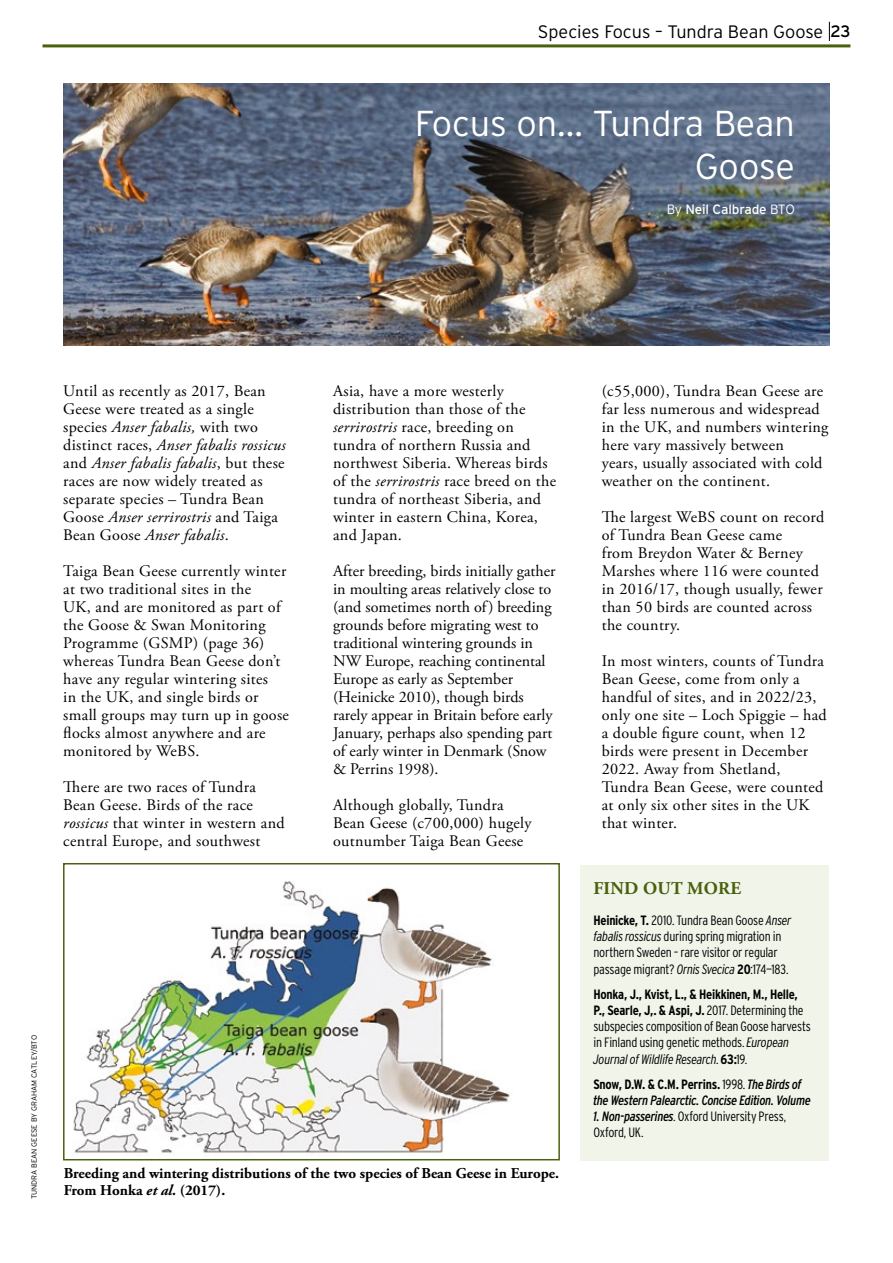
<style>
.page{position:relative;width:893px;height:1263px;background:#fff}
.page>*{position:absolute;margin:0;border:0;box-sizing:border-box;transform-origin:0 0}
.t1{font:300 36px/43.2px "Interstate";color:#fff;text-align:right}
.t2{font:300 18px "Interstate";color:#000}
.t3{font:700 18px "Adobe Garamond Pro";letter-spacing:.015em;color:#49610d}
.t4{font:16.2px/18px "Adobe Garamond Pro";letter-spacing:.02em;color:#000}
.t5{font:16.2px/18px "Adobe Garamond Pro";color:#000}
.t6{font:700 15px/17.2px "Adobe Garamond Pro";color:#000}
.t7{font:300 13.5px/16.2px "Interstate Condensed";letter-spacing:-.02em;color:#000}
.t8{font:italic 13.5px/16.2px "Interstate Condensed";letter-spacing:-.02em;color:#000}
.t9{font:13.5px "Interstate";letter-spacing:-.01em;color:#fff}
.t10{font:300 7.5px "Interstate";color:#000}
.s1{font-weight:400;font-size:16.5px}
.s2{font-weight:300}
.s3{font-style:italic}
.s4{font-weight:700}
.s5{font-weight:700;font-style:normal}
.s6{font-weight:300;font-style:normal}
.s7{font-weight:400;font-style:italic}
</style>
<div class="page">
<svg style="left:829px;top:22px;width:1px;height:19px"></svg>
<img style="left:64px;top:84px;width:765px;height:261px">
<div style="left:581px;top:865px;width:248px;height:296px;background:#f0f4e9"></div>
<img style="left:73px;top:881px;width:437px;height:272px">
<div style="left:63px;top:863px;width:497px;height:297px;border:2px solid #49610d"></div>
<hr style="left:43px;top:44px;width:807px;height:3px;background:#49610d">
<p class="t2" style="left:538px;top:22px;width:314px">Species Focus – Tundra Bean Goose <span class="s1">23</span></p>
<h1 class="t1" style="left:415px;top:101px;width:381px">Focus on... Tundra Bean<br>Goose</h1>
<p class="t9" style="left:667px;top:202px;width:129px"><span class="s2">By</span> Neil Calbrade <span class="s2">BTO</span></p>
<p class="t4" style="left:63px;top:382px;width:224px">Until as recently as 2017, Bean<br>Geese were treated as a single species <span class="s3">Anser fabalis,</span> with two distinct races, <span class="s3">Anser fabalis rossicus </span>and <span class="s3">Anser fabalis fabalis</span>, but these races are now widely treated as separate species – Tundra Bean<br>Goose <span class="s3">Anser serrirostris</span> and Taiga<br>Bean Goose <span class="s3">Anser fabalis</span>.</p>
<p class="t4" style="left:63px;top:562px;width:227px">Taiga Bean Geese currently winter at two traditional sites in the<br>UK, and are monitored as part of the Goose &amp; Swan Monitoring<br>Programme (GSMP) (page 36) whereas Tundra Bean Geese don’t have any regular wintering sites<br>in the UK, and single birds or small groups may turn up in goose flocks almost anywhere and are monitored by WeBS.</p>
<p class="t4" style="left:63px;top:778px;width:223px">There are two races of Tundra<br>Bean Geese. Birds of the race <span class="s3">rossicus</span> that winter in western and central Europe, and southwest</p>
<p class="t4" style="left:333px;top:382px;width:225px">Asia, have a more westerly distribution than those of the <span class="s3">serrirostris</span> race, breeding on tundra of northern Russia and northwest Siberia. Whereas birds of the <span class="s3">serrirostris</span> race breed on the tundra of northeast Siberia, and winter in eastern China, Korea, and Japan.</p>
<p class="t5" style="left:333px;top:562px;width:224px">After breeding, birds initially gather in moulting areas relatively close to (and sometimes north of) breeding grounds before migrating west to traditional wintering grounds in<br>NW Europe, reaching continental<br>Europe as early as September (Heinicke 2010), though birds rarely appear in Britain before early<br>January, perhaps also spending part of early winter in Denmark (Snow &amp; Perrins 1998).</p>
<p class="t4" style="left:333px;top:796px;width:200px">Although globally, Tundra<br>Bean Geese (c700,000) hugely outnumber Taiga Bean Geese</p>
<p class="t10" style="left:30px;top:1199px;width:166px;rotate:-90deg">TUNDRA BEAN GEESE BY GRAHAM CATLEY/BTO</p>
<p class="t6" style="left:64px;top:1165px;width:497px">Breeding and wintering distributions of the two species of Bean Geese in Europe.<br>From Honka <span class="s3">et al.</span> (2017).</p>
<p class="t4" style="left:602px;top:382px;width:228px">(c55,000), Tundra Bean Geese are far less numerous and widespread in the UK, and numbers wintering here vary massively between<br>years, usually associated with cold weather on the continent.</p>
<p class="t4" style="left:602px;top:508px;width:224px">The largest WeBS count on record of Tundra Bean Geese came<br>from Breydon Water &amp; Berney<br>Marshes where 116 were counted in 2016/17, though usually, fewer than 50 birds are counted across the country.</p>
<p class="t4" style="left:602px;top:652px;width:226px">In most winters, counts of Tundra<br>Bean Geese, come from only a handful of sites, and in 2022/23, only one site – Loch Spiggie – had a double figure count, when 12 birds were present in December<br>2022. Away from Shetland,<br>Tundra Bean Geese, were counted at only six other sites in the UK that winter.</p>
<p class="t3" style="left:593px;top:877px;width:149px">FIND OUT MORE</p>
<p class="t7" style="left:593px;top:912px;width:199px"><span class="s4">Heinicke, T.</span> 2010. Tundra Bean Goose <span class="s3">Anser fabalis rossicus</span> during spring migration in northern Sweden – rare visitor or regular passage migrant? <span class="s3">Ornis Svecica</span> <span class="s4">20</span>:174—183.</p>
<p class="t7" style="left:593px;top:986px;width:219px"><span class="s4">Honka, J., Kvist, L., &amp; Heikkinen, M., Helle, P., Searle, J,. &amp; Aspi, J.</span> 2017. Determining the subspecies composition of Bean Goose harvests in Finland using genetic methods. <span class="s3">European Journal of Wildlife Research</span>. <span class="s4">63:</span>19.</p>
<p class="t8" style="left:593px;top:1076px;width:219px"><span class="s5">Snow, D.W. &amp; C.M. Perrins.</span> <span class="s6">1998.</span> The Birds of the Western Palearctic. Concise Edition. Volume</p>
<p class="t7" style="left:593px;top:1108px;width:194px"><span class="s7">1. Non-passerines</span>. Oxford University Press,<br>Oxford, UK.</p>
</div>
